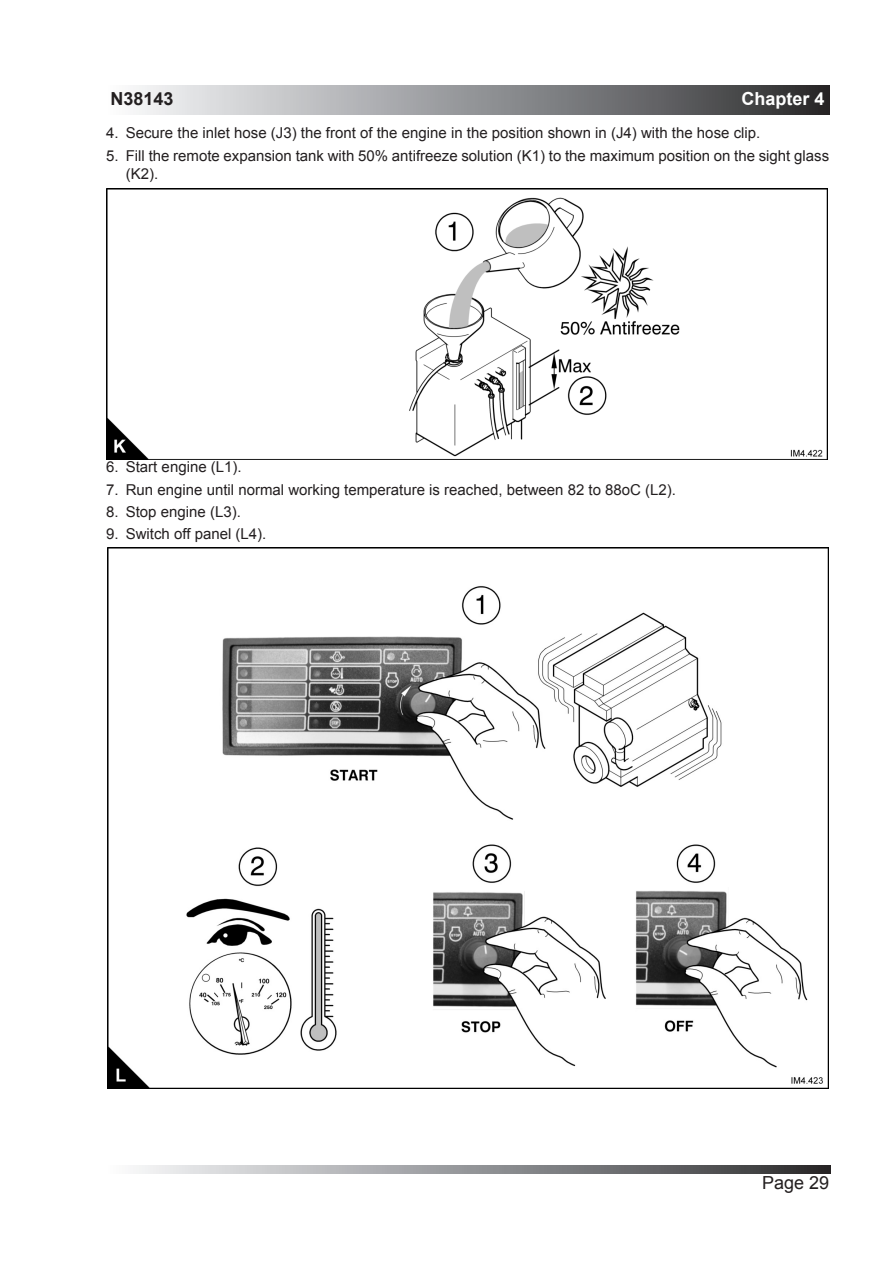
<style>
.page{position:relative;width:893px;height:1263px;background:#fff}
.page>*{position:absolute;margin:0;border:0;box-sizing:border-box;transform-origin:0 0}
.t1{font:700 18px "Arial";color:#fff}
.t2{font:700 18px "Arial";color:#231f20}
.t3{font:18px "Arial";color:#231f20}
.N3_Number_from_4{font:15px/22.2px "Arial";color:#231f20}
</style>
<div class="page">
<div style="left:106px;top:85px;width:723px;height:29px;background:linear-gradient(to right,#fcfdff,#2d2e30)"></div>
<svg style="left:136px;top:1165px;width:694px;height:8px"></svg>
<img style="left:106px;top:188px;width:722px;height:271px">
<img style="left:107px;top:547px;width:721px;height:542px">
<p class="t2" style="left:111px;top:86px;width:65px">N38143</p>
<p class="t1" style="left:742px;top:86px;width:85px">Chapter 4</p>
<p class="N3_Number_from_4" style="left:106px;top:122px;width:14px">4.<br>5.</p>
<p class="N3_Number_from_4" style="left:126px;top:122px;width:636px">Secure the inlet hose (J3) the front of the engine in the position shown in (J4) with the hose clip.</p>
<p class="N3_Number_from_4" style="left:126px;top:147px;width:705px;line-height:18px">Fill the remote expansion tank with 50% antifreeze solution (K1) to the maximum position on the sight glass (K2).</p>
<p class="N3_Number_from_4" style="left:106px;top:456px;width:14px;text-align:justify">6.<br>7.<br>8.<br>9.</p>
<p class="N3_Number_from_4" style="left:126px;top:456px;width:117px">Start engine (L1).</p>
<p class="N3_Number_from_4" style="left:126px;top:478px;width:552px">Run engine until normal working temperature is reached, between 82 to 88oC (L2).</p>
<p class="N3_Number_from_4" style="left:126px;top:501px;width:117px">Stop engine (L3).</p>
<p class="N3_Number_from_4" style="left:126px;top:523px;width:142px">Switch off panel (L4).</p>
<p class="t3" style="left:762px;top:1171px;width:69px">Page 29</p>
</div>
